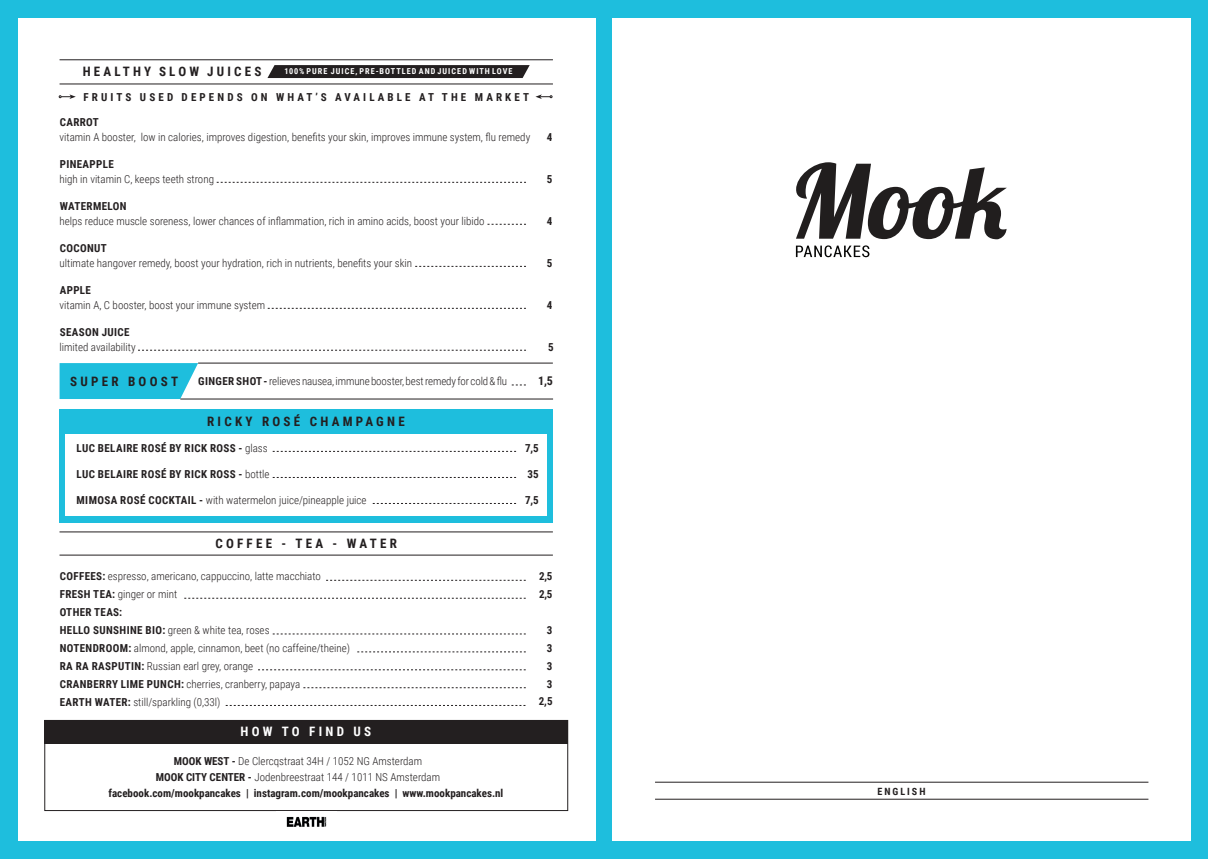
<style>
.page{position:relative;width:1208px;height:859px;background:#1ebedd}
.page>*{position:absolute;margin:0;border:0;box-sizing:border-box;transform-origin:0 0}
.t1{font:700 13px "Roboto Condensed";letter-spacing:.25em;color:#231f20}
.t2{font:700 13px "Roboto Condensed";letter-spacing:.25em;color:#fff}
.t3{font:700 12px "Roboto Condensed";color:#231f20}
.t4{font:300 11px/18px "Roboto Condensed";color:#231f20}
.t5{font:700 11px/17.9px "Roboto Condensed";letter-spacing:.035em;color:#231f20}
.t6{font:700 11px "Roboto Condensed";color:#231f20}
.t7{font:700 11px "Roboto Condensed";letter-spacing:.285em;color:#231f20}
.t8{font:700 10px "Roboto Condensed";letter-spacing:.2em;color:#231f20}
.t9{font:700 8.2px "Roboto Condensed";letter-spacing:.13em;color:#fff}
.s1{font-weight:700}
.s2{font-weight:300}
</style>
<div class="page">
<div style="left:18px;top:18px;width:577px;height:822px;background:#fff"></div>
<div style="left:612px;top:18px;width:579px;height:822px;background:#fff"></div>
<svg style="left:60px;top:363px;width:138px;height:36px"></svg>
<svg style="left:796px;top:245px;width:73px;height:12px"></svg>
<svg style="left:796px;top:162px;width:211px;height:77px"></svg>
<hr style="left:655px;top:782px;width:493px;height:1px;background:#231f20">
<hr style="left:655px;top:799px;width:493px;height:1px;background:#231f20">
<hr style="left:60px;top:60px;width:493px;height:1px;background:#231f20">
<hr style="left:60px;top:84px;width:493px;height:1px;background:#231f20">
<svg style="left:267px;top:65px;width:263px;height:13px"></svg>
<hr style="left:59px;top:532px;width:494px;height:1px;background:#231f20">
<hr style="left:59px;top:555px;width:494px;height:1px;background:#231f20">
<hr style="left:198px;top:363px;width:355px;height:1px;background:#231f20">
<hr style="left:180px;top:399px;width:373px;height:1px;background:#231f20">
<div style="left:45px;top:720px;width:523px;height:91px;border:1px solid #231f20"></div>
<div style="left:45px;top:720px;width:523px;height:24px;background:#231f20"></div>
<svg style="left:326px;top:580px;width:200px;height:1px"></svg>
<svg style="left:184px;top:598px;width:342px;height:1px"></svg>
<svg style="left:357px;top:652px;width:169px;height:1px"></svg>
<svg style="left:258px;top:669px;width:268px;height:1px"></svg>
<svg style="left:303px;top:687px;width:223px;height:1px"></svg>
<svg style="left:273px;top:634px;width:253px;height:1px"></svg>
<svg style="left:226px;top:705px;width:299px;height:1px"></svg>
<div style="left:60px;top:409px;width:493px;height:113px;background:#1ebedd"></div>
<div style="left:65px;top:434px;width:481px;height:81px;background:#fff"></div>
<svg style="left:273px;top:451px;width:243px;height:1px"></svg>
<svg style="left:138px;top:350px;width:388px;height:1px"></svg>
<svg style="left:268px;top:308px;width:258px;height:1px"></svg>
<svg style="left:415px;top:266px;width:111px;height:1px"></svg>
<svg style="left:487px;top:224px;width:39px;height:1px"></svg>
<svg style="left:217px;top:182px;width:309px;height:1px"></svg>
<img style="left:286px;top:816px;width:41px;height:11px">
<svg style="left:273px;top:477px;width:243px;height:1px"></svg>
<svg style="left:373px;top:503px;width:143px;height:1px"></svg>
<svg style="left:59px;top:94px;width:17px;height:5px"></svg>
<svg style="left:535px;top:94px;width:17px;height:5px"></svg>
<p class="t1" style="left:83px;top:63px;width:180px">HEALTHY SLOW JUICES</p>
<p class="t9" style="left:284px;top:66px;width:230px">100% PURE JUICE, PRE-BOTTLED AND JUICED WITH LOVE</p>
<p class="t7" style="left:84px;top:90px;width:447px">FRUITS USED DEPENDS ON WHAT’S AVAILABLE AT THE MARKET</p>
<p class="t5" style="left:60px;top:112px;width:41px">CARROT</p>
<p class="t4" style="left:60px;top:127px;width:472px">vitamin A booster, low in calories, improves digestion, benefits your skin, improves immune system, flu remedy</p>
<p class="t5" style="left:60px;top:154px;width:56px">PINEAPPLE</p>
<p class="t4" style="left:60px;top:169px;width:156px">high in vitamin C, keeps teeth strong</p>
<p class="t5" style="left:60px;top:196px;width:68px">WATERMELON</p>
<p class="t4" style="left:60px;top:211px;width:426px">helps reduce muscle soreness, lower chances of inflammation, rich in amino acids, boost your libido</p>
<p class="t5" style="left:60px;top:238px;width:49px">COCONUT</p>
<p class="t4" style="left:60px;top:253px;width:354px">ultimate hangover remedy, boost your hydration, rich in nutrients, benefits your skin</p>
<p class="t5" style="left:60px;top:280px;width:33px">APPLE</p>
<p class="t4" style="left:60px;top:295px;width:207px">vitamin A, C booster, boost your immune system</p>
<p class="t5" style="left:60px;top:322px;width:71px">SEASON JUICE</p>
<p class="t4" style="left:60px;top:337px;width:78px">limited availability</p>
<p class="t5" style="left:547px;top:127px;width:7px">4</p>
<p class="t5" style="left:547px;top:170px;width:7px">5</p>
<p class="t5" style="left:547px;top:211px;width:7px">4</p>
<p class="t5" style="left:547px;top:253px;width:7px">5</p>
<p class="t5" style="left:547px;top:295px;width:7px">4</p>
<p class="t5" style="left:548px;top:337px;width:7px">5</p>
<p class="t1" style="left:70px;top:372px;width:109px">SUPER BOOST</p>
<p class="t3" style="left:538px;top:373px;width:16px">1,5</p>
<p class="t4" style="left:198px;top:372px;width:310px"><span class="s1">GINGER SHOT -</span> relieves nausea, immune booster, best remedy for cold &amp; flu</p>
<p class="t1" style="left:207px;top:412px;width:199px">RICKY ROSÉ CHAMPAGNE</p>
<p class="t5" style="left:77px;top:439px;width:193px">LUC BELAIRE ROSÉ BY RICK ROSS - <span class="s2">glass</span></p>
<p class="t5" style="left:525px;top:439px;width:15px">7,5</p>
<p class="t5" style="left:77px;top:465px;width:194px">LUC BELAIRE ROSÉ BY RICK ROSS - <span class="s2">bottle</span></p>
<p class="t5" style="left:527px;top:465px;width:13px">35</p>
<p class="t4" style="left:77px;top:490px;width:291px"><span class="s1">MIMOSA ROSÉ COCKTAIL -</span> with watermelon juice/pineapple juice</p>
<p class="t5" style="left:525px;top:491px;width:15px">7,5</p>
<p class="t1" style="left:215px;top:534px;width:183px">COFFEE - TEA - WATER</p>
<p class="t4" style="left:60px;top:567px;width:263px"><span class="s1">COFFEES:</span> espresso, americano, cappuccino, latte macchiato<br><span class="s1">FRESH TEA:</span> ginger or mint</p>
<p class="t4" style="left:60px;top:603px;width:292px"><span class="s1">OTHER TEAS:<br>HELLO SUNSHINE BIO:</span> green &amp; white tea, roses<br><span class="s1">NOTENDROOM:</span> almond, apple, cinnamon, beet (no caffeine/theine)<br><span class="s1">RA RA RASPUTIN:</span> Russian earl grey, orange<br><span class="s1">CRANBERRY LIME PUNCH:</span> cherries, cranberry, papaya<br><span class="s1">EARTH WATER:</span> still/sparkling (0,33l)</p>
<p class="t2" style="left:241px;top:722px;width:132px">HOW TO FIND US</p>
<p class="t4" style="left:174px;top:752px;width:250px"><span class="s1">MOOK WEST -</span> De Clercqstraat 34H / 1052 NG Amsterdam</p>
<p class="t4" style="left:156px;top:768px;width:286px"><span class="s1">MOOK CITY CENTER -</span> Jodenbreestraat 144 / 1011 NS Amsterdam</p>
<p class="t6" style="left:108px;top:785px;width:396px">facebook.com/mookpancakes | instagram.com/mookpancakes | www.mookpancakes.nl</p>
<p class="t5" style="left:539px;top:567px;width:15px">2,5<br>2,5</p>
<p class="t5" style="left:547px;top:621px;width:7px">3</p>
<p class="t5" style="left:547px;top:639px;width:7px;text-align:justify">3<br>3<br>3</p>
<p class="t5" style="left:539px;top:692px;width:15px">2,5</p>
<p class="t8" style="left:877px;top:784px;width:49px">ENGLISH</p>
</div>
